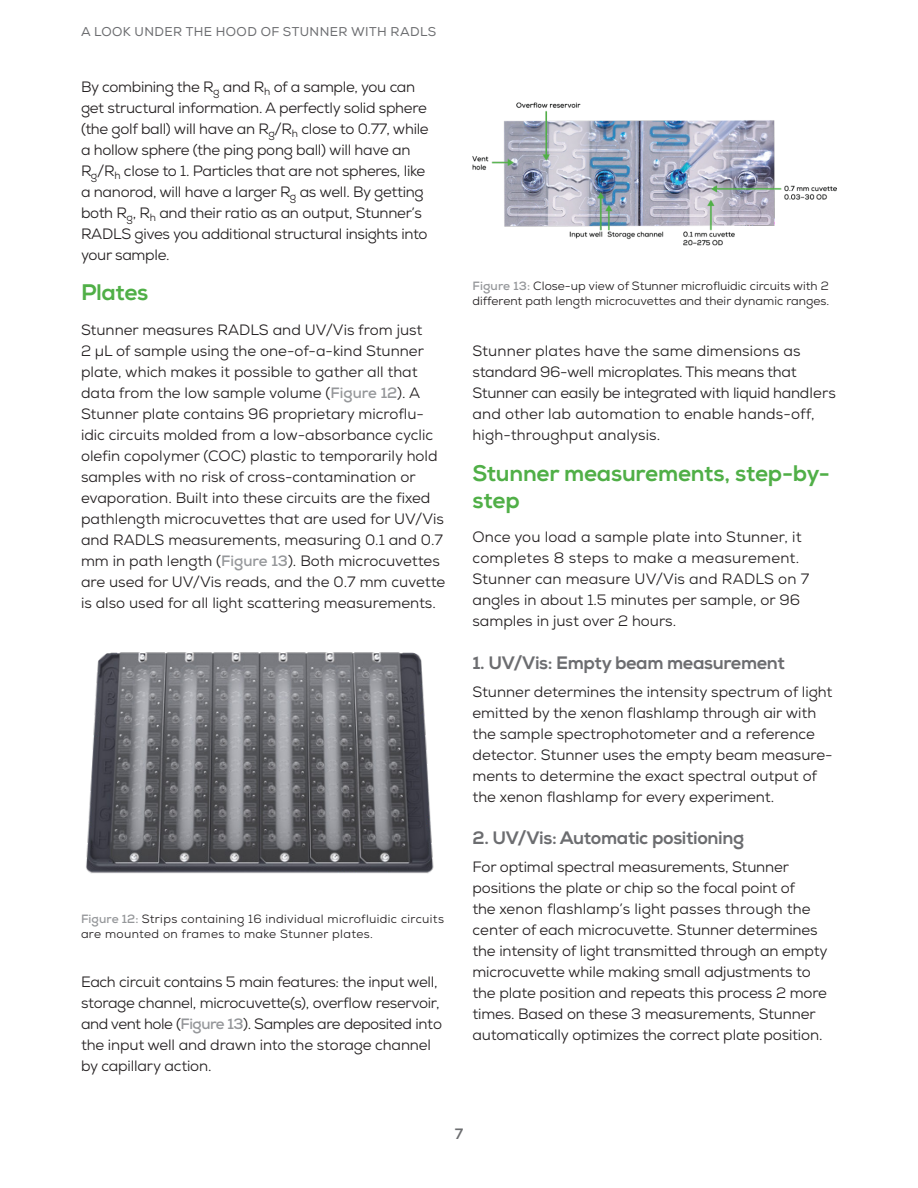
<style>
.page{position:relative;width:918px;height:1188px;background:#fff}
.page>*{position:absolute;margin:0;border:0;box-sizing:border-box;transform-origin:0 0}
.body{font:22.5px/27px "Nexa X Bold";letter-spacing:-.01em;color:#50af47}
.header_2{font:18px "Nexa X Bold";letter-spacing:-.02em;color:#6c6d70}
.body-2{font:15px/21px "Nexa";letter-spacing:-.01em;color:#231f20}
.body-3{font:15px/21px "Nexa";letter-spacing:.01em;color:#231f20}
.t1{font:700 15px "Nexa";color:#6c6d70}
.t2{font:12.75px "Nexa";letter-spacing:.03em;color:#6c6d70}
.t3{font:12px/15px "Nexa";color:#231f20}
.t4{font:12px/15px "Nexa";letter-spacing:.03em;color:#231f20}
.s1{font-weight:700;color:#95979a}
</style>
<div class="page">
<img style="left:86px;top:652px;width:348px;height:222px">
<img style="left:472px;top:102px;width:365px;height:144px">
<p class="t2" style="left:81px;top:24px;width:357px">A LOOK UNDER THE HOOD OF STUNNER WITH RADLS</p>
<p class="body-2" style="left:81px;top:76px;width:349px">By combining the R<sub>g</sub> and R<sub>h</sub> of a sample, you can get structural information. A perfectly solid sphere (the golf ball) will have an R<sub>g</sub>/R<sub>h</sub> close to 0.77, while a hollow sphere (the ping pong ball) will have an R<sub>g</sub>/R<sub>h</sub> close to 1. Particles that are not spheres, like a nanorod, will have a larger R<sub>g</sub> as well. By getting both R<sub>g</sub>, R<sub>h</sub> and their ratio as an output, Stunner’s RADLS gives you additional structural insights into your sample.</p>
<p class="body" style="left:81px;top:279px;width:69px">Plates</p>
<p class="body-2" style="left:81px;top:319px;width:366px">Stunner measures RADLS and UV/Vis from just<br>2 µL of sample using the one-of-a-kind Stunner plate, which makes it possible to gather all that data from the low sample volume (<span class="s1">Figure 12</span>). A Stunner plate contains 96 proprietary microflu&shy;idic circuits molded from a low-absorbance cyclic olefin copolymer (COC) plastic to temporarily hold samples with no risk of cross-contamination or evaporation. Built into these circuits are the fixed pathlength microcuvettes that are used for UV/Vis and RADLS measurements, measuring 0.1 and 0.7 mm in path length (<span class="s1">Figure 13</span>). Both microcuvettes are used for UV/Vis reads, and the 0.7 mm cuvette is also used for all light scattering measurements.</p>
<p class="t4" style="left:81px;top:911px;width:365px"><span class="s1">Figure 12:</span> Strips containing 16 individual microfluidic circuits are mounted on frames to make Stunner plates.</p>
<p class="body-2" style="left:81px;top:971px;width:363px">Each circuit contains 5 main features: the input well, storage channel, microcuvette(s), overflow reservoir, and vent hole (<span class="s1">Figure 13</span>). Samples are deposited into the input well and drawn into the storage channel by capillary action.</p>
<p class="t3" style="left:472px;top:279px;width:358px"><span class="s1">Figure 13:</span> Close-up view of Stunner microfluidic circuits with 2 different path length microcuvettes and their dynamic ranges.</p>
<p class="body-2" style="left:472px;top:340px;width:365px">Stunner plates have the same dimensions as standard 96-well microplates. This means that Stunner can easily be integrated with liquid handlers and other lab automation to enable hands-off, high-throughput analysis.</p>
<p class="body" style="left:472px;top:460px;width:359px">Stunner measurements, step-by&shy;step</p>
<p class="body-3" style="left:472px;top:526px;width:338px">Once you load a sample plate into Stunner, it completes 8 steps to make a measurement.<br>Stunner can measure UV/Vis and RADLS on 7 angles in about 1.5 minutes per sample, or 96 samples in just over 2 hours.</p>
<p class="header_2" style="left:472px;top:652px;width:314px">1. UV/Vis: Empty beam measurement</p>
<p class="body-2" style="left:472px;top:681px;width:362px">Stunner determines the intensity spectrum of light emitted by the xenon flashlamp through air with the sample spectrophotometer and a reference detector. Stunner uses the empty beam measure&shy;ments to determine the exact spectral output of the xenon flashlamp for every experiment.</p>
<p class="header_2" style="left:472px;top:827px;width:273px">2. UV/Vis: Automatic positioning</p>
<p class="body-2" style="left:472px;top:856px;width:357px">For optimal spectral measurements, Stunner positions the plate or chip so the focal point of<br>the xenon flashlamp’s light passes through the center of each microcuvette. Stunner determines the intensity of light transmitted through an empty microcuvette while making small adjustments to the plate position and repeats this process 2 more times. Based on these 3 measurements, Stunner automatically optimizes the correct plate position.</p>
<p class="t1" style="left:455px;top:1124px;width:10px">7</p>
</div>
